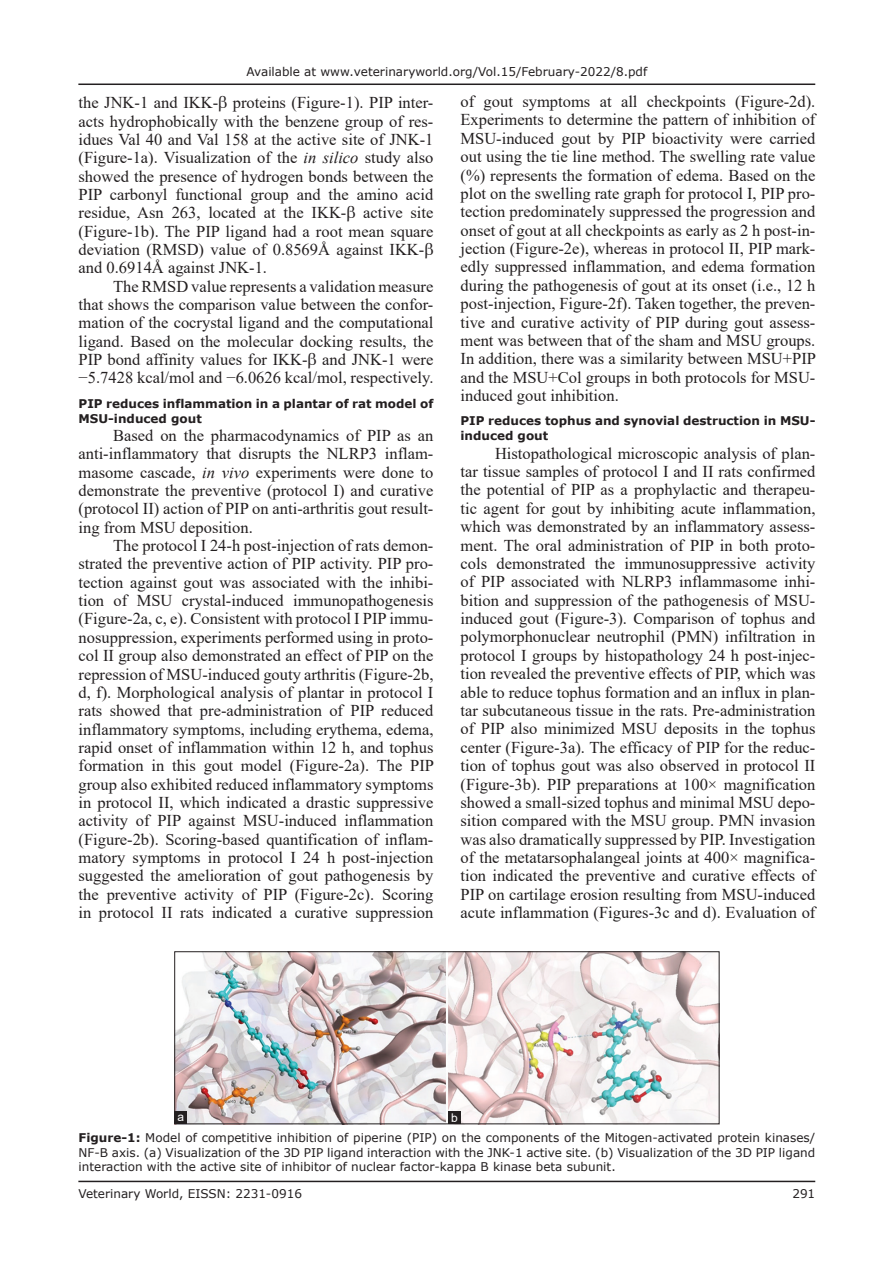
<style>
.page{position:relative;width:894px;height:1263px;background:#fff}
.page>*{position:absolute;margin:0;border:0;box-sizing:border-box;transform-origin:0 0}
.TX{font:16.5px/18.3px "Times New Roman";color:#231f20;text-align:justify}
.FGC{font:12px/14.5px "Verdana";color:#231f20;text-align:justify}
.t1{font:700 12px/15px "Verdana";color:#231f20}
.LABEL{font:12px "Arial";color:#fff}
.s1{font-style:italic}
.s2{font-weight:700}
</style>
<div class="page">
<hr style="left:78px;top:1180px;width:737px;height:2px;background:#231f20">
<hr style="left:78px;top:83px;width:737px;height:2px;background:#231f20">
<img style="left:176px;top:953px;width:541px;height:169px">
<div style="left:174px;top:951px;width:545px;height:173px;border:1px solid #231f20"></div>
<div style="left:174px;top:1111px;width:13px;height:13px;background:#231f20"></div>
<div style="left:448px;top:1111px;width:12px;height:13px;background:#231f20"></div>
<p class="FGC" style="left:246px;top:64px;width:402px">Available at www.veterinaryworld.org/Vol.15/February-2022/8.pdf</p>
<p class="TX" style="left:78px;top:93px;width:356px;text-align:left">the JNK-1 and IKK- proteins (Figure-1). PIP inter&shy;acts hydrophobically with the benzene group of res&shy;idues Val 40 and Val 158 at the active site of JNK-1 (Figure-1a). Visualization of the <span class="s1">in silico</span> study also showed the presence of hydrogen bonds between the PIP carbonyl functional group and the amino acid residue, Asn 263, located at the IKK- active site (Figure-1b). The PIP ligand had a root mean square deviation (RMSD) value of 0.8569Å against IKK&shy;and 0.6914Å against JNK-1.</p>
<p class="TX" style="left:78px;top:276px;width:356px;text-indent:34px">The RMSD value represents a validation measure that shows the comparison value between the confor&shy;mation of the cocrystal ligand and the computational ligand. Based on the molecular docking results, the PIP bond affinity values for IKK- and JNK-1 were −5.7428 kcal/mol and −6.0626 kcal/mol, respectively.</p>
<h2 class="t1" style="left:78px;top:395px;width:356px">PIP reduces inflammation in a plantar of rat model of<br>MSU-induced gout</h2>
<p class="TX" style="left:78px;top:426px;width:356px;text-indent:34px">Based on the pharmacodynamics of PIP as an anti-inflammatory that disrupts the NLRP3 inflam&shy;masome cascade, <span class="s1">in vivo</span> experiments were done to demonstrate the preventive (protocol I) and curative (protocol II) action of PIP on anti-arthritis gout result&shy;ing from MSU deposition.</p>
<p class="TX" style="left:78px;top:536px;width:357px;text-indent:34px">The protocol I 24-h post-injection of rats demon&shy;strated the preventive action of PIP activity. PIP pro&shy;tection against gout was associated with the inhibi&shy;tion of MSU crystal-induced immunopathogenesis (Figure-2a, c, e). Consistent with protocol I PIP immu&shy;nosuppression, experiments performed using in proto&shy;col II group also demonstrated an effect of PIP on the repression of MSU-induced gouty arthritis (Figure-2b, d, f). Morphological analysis of plantar in protocol I rats showed that pre-administration of PIP reduced inflammatory symptoms, including erythema, edema, rapid onset of inflammation within 12 h, and tophus formation in this gout model (Figure-2a). The PIP group also exhibited reduced inflammatory symptoms in protocol II, which indicated a drastic suppressive activity of PIP against MSU-induced inflammation (Figure-2b). Scoring-based quantification of inflam&shy;matory symptoms in protocol I 24 h post-injection suggested the amelioration of gout pathogenesis by the preventive activity of PIP (Figure-2c). Scoring in protocol II rats indicated a curative suppression</p>
<p class="TX" style="left:460px;top:92px;width:357px">of gout symptoms at all checkpoints (Figure-2d).<br>Experiments to determine the pattern of inhibition of MSU-induced gout by PIP bioactivity were carried out using the tie line method. The swelling rate value (%) represents the formation of edema. Based on the plot on the swelling rate graph for protocol I, PIP pro&shy;tection predominately suppressed the progression and onset of gout at all checkpoints as early as 2 h post-in&shy;jection (Figure-2e), whereas in protocol II, PIP mark&shy;edly suppressed inflammation, and edema formation during the pathogenesis of gout at its onset (i.e., 12 h post-injection, Figure-2f). Taken together, the preven&shy;tive and curative activity of PIP during gout assess&shy;ment was between that of the sham and MSU groups.<br>In addition, there was a similarity between MSU+PIP and the MSU+Col groups in both protocols for MSU&shy;induced gout inhibition.</p>
<h2 class="t1" style="left:460px;top:413px;width:356px">PIP reduces tophus and synovial destruction in MSU&shy;induced gout</h2>
<p class="TX" style="left:460px;top:443px;width:356px;text-indent:34px">Histopathological microscopic analysis of plan&shy;tar tissue samples of protocol I and II rats confirmed the potential of PIP as a prophylactic and therapeu&shy;tic agent for gout by inhibiting acute inflammation, which was demonstrated by an inflammatory assess&shy;ment. The oral administration of PIP in both proto&shy;cols demonstrated the immunosuppressive activity of PIP associated with NLRP3 inflammasome inhi&shy;bition and suppression of the pathogenesis of MSU&shy;induced gout (Figure-3). Comparison of tophus and polymorphonuclear neutrophil (PMN) infiltration in protocol I groups by histopathology 24 h post-injec&shy;tion revealed the preventive effects of PIP, which was able to reduce tophus formation and an influx in plan&shy;tar subcutaneous tissue in the rats. Pre-administration of PIP also minimized MSU deposits in the tophus center (Figure-3a). The efficacy of PIP for the reduc&shy;tion of tophus gout was also observed in protocol II (Figure-3b). PIP preparations at 100× magnification showed a small-sized tophus and minimal MSU depo&shy;sition compared with the MSU group. PMN invasion was also dramatically suppressed by PIP. Investigation of the metatarsophalangeal joints at 400× magnifica&shy;tion indicated the preventive and curative effects of PIP on cartilage erosion resulting from MSU-induced acute inflammation (Figures-3c and d). Evaluation of</p>
<p class="LABEL" style="left:177px;top:1108px;width:8px">a</p>
<p class="LABEL" style="left:451px;top:1109px;width:8px">b</p>
<p class="FGC" style="left:78px;top:1130px;width:738px"><span class="s2">Figure-1:</span> Model of competitive inhibition of piperine (PIP) on the components of the Mitogen-activated protein kinases/ NF-B axis. (a) Visualization of the 3D PIP ligand interaction with the JNK-1 active site. (b) Visualization of the 3D PIP ligand interaction with the active site of inhibitor of nuclear factor-kappa B kinase beta subunit.</p>
<p class="FGC" style="left:78px;top:1186px;width:225px">Veterinary World, EISSN: 2231-0916</p>
<p class="FGC" style="left:792px;top:1186px;width:24px">291</p>
</div>
